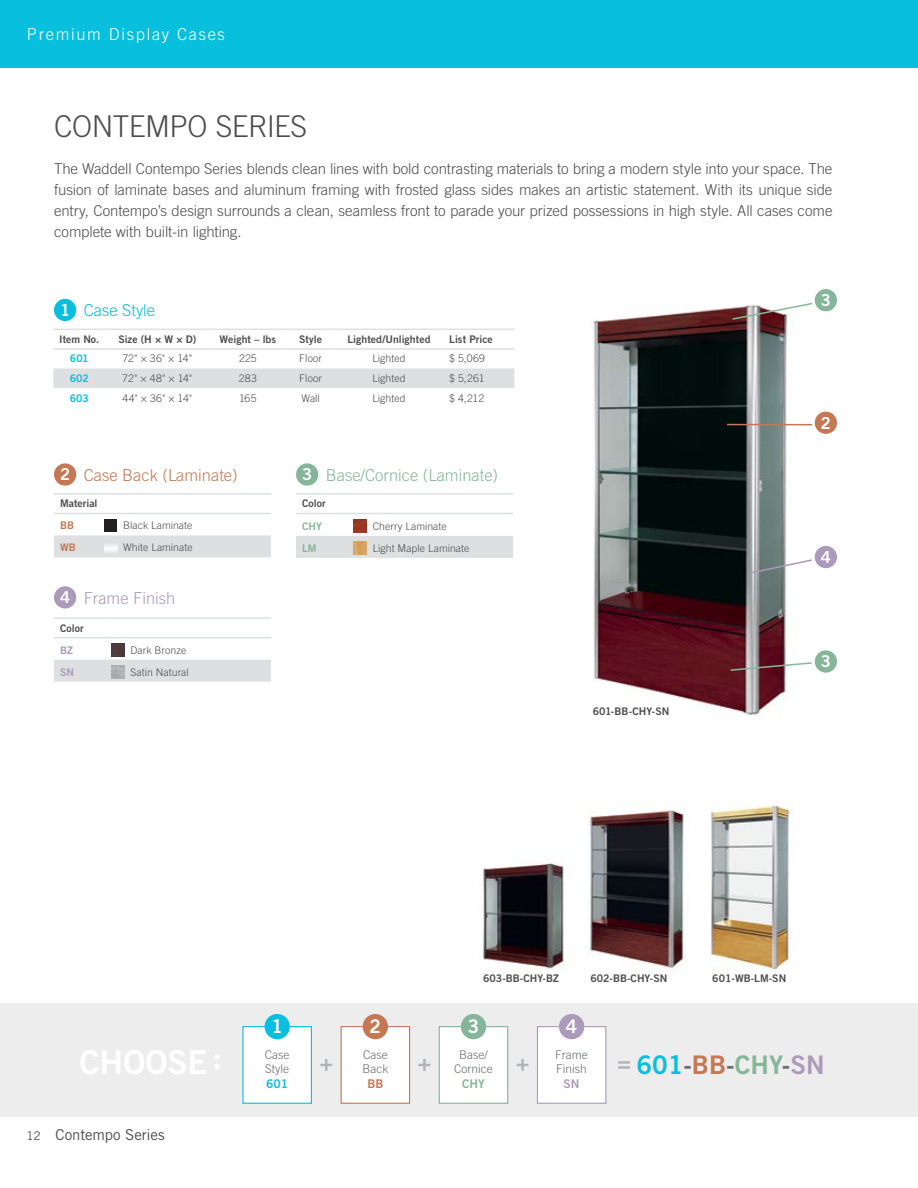
<style>
.page{position:relative;width:918px;height:1188px;background:#fff}
.page>*{position:absolute;margin:0;border:0;box-sizing:border-box;transform-origin:0 0}
.t1{font:300 30px "Trade Gothic LT Std";letter-spacing:-.02em;color:#4d4d4f}
.t2{font:25.65px "Trade Gothic LT Std Bd 2";color:#08c0de}
.t3{font:18.75px "Trade Gothic LT Std Bd 2";color:#fff}
.t4{font:300 16.5px "Trade Gothic LT Std";color:#85b69a}
.t5{font:300 16.5px "Trade Gothic LT Std";letter-spacing:.1em;color:#fff}
.t6{font:300 16.5px "Trade Gothic LT Std";color:#c47854}
.t7{font:300 16.5px "Trade Gothic LT Std";color:#ab9ab9}
.t8{font:300 16.5px "Trade Gothic LT Std";color:#08c0de}
.t9{font:16.5px "Trade Gothic LT Std Bd 2";color:#fff}
.t10{font:300 15px/21px "Trade Gothic LT Std";letter-spacing:-.005em;color:#4d4d4f;text-align:justify}
.t11{font:15px "Trade Gothic LT Std";letter-spacing:-.005em;color:#4d4d4f}
.t12{font:300 12px/14.4px "Trade Gothic LT Std";color:#6d6e71}
.t13{font:12px "Trade Gothic LT Std Bd 2";color:#85b69a}
.t14{font:12px "Trade Gothic LT Std Bd 2";color:#08c0de}
.t15{font:12px "Trade Gothic LT Std Bd 2";color:#ab9ab9}
.t16{font:12px "Trade Gothic LT Std Bd 2";color:#c47854}
.t17{font:300 10.5px "Trade Gothic LT Std";letter-spacing:.005em;color:#4d4d4f}
.t18{font:10.5px "Trade Gothic LT Std Bd 2";color:#4d4d4f}
.t19{font:10.5px "Trade Gothic LT Std Bd 2";color:#08c0de}
.t20{font:10.5px "Trade Gothic LT Std Bd 2";color:#85b69a}
.t21{font:10.5px "Trade Gothic LT Std Bd 2";color:#c47854}
.t22{font:10.5px "Trade Gothic LT Std Bd 2";color:#ab9ab9}
.s1{font-size:12px}
.s2{color:#6d6e71}
.s3{color:#c47854}
.s4{color:#85b69a}
.s5{color:#ab9ab9}
</style>
<div class="page">
<img style="left:590px;top:307px;width:205px;height:408px">
<img style="left:710px;top:799px;width:83px;height:173px">
<img style="left:588px;top:810px;width:100px;height:159px">
<img style="left:482px;top:859px;width:82px;height:110px">
<div style="left:0;top:0;width:918px;height:68px;background:#08c0de"></div>
<div style="left:53px;top:368px;width:461px;height:20px;background:#dedfe0"></div>
<hr style="left:53px;top:329px;width:52px;height:1px;background:#dedfe0">
<hr style="left:105px;top:329px;width:104px;height:1px;background:#dedfe0">
<hr style="left:209px;top:329px;width:78px;height:1px;background:#dedfe0">
<hr style="left:287px;top:329px;width:48px;height:1px;background:#dedfe0">
<hr style="left:335px;top:329px;width:108px;height:1px;background:#dedfe0">
<hr style="left:443px;top:329px;width:71px;height:1px;background:#dedfe0">
<hr style="left:53px;top:348px;width:52px;height:2px;background:#dedfe0">
<hr style="left:105px;top:348px;width:104px;height:2px;background:#dedfe0">
<hr style="left:209px;top:348px;width:78px;height:2px;background:#dedfe0">
<hr style="left:287px;top:348px;width:48px;height:2px;background:#dedfe0">
<hr style="left:335px;top:348px;width:108px;height:2px;background:#dedfe0">
<hr style="left:443px;top:348px;width:71px;height:2px;background:#dedfe0">
<div style="left:54px;top:299px;width:22px;height:22px;background:#08c0de;border-radius:50%"></div>
<div style="left:0;top:1004px;width:918px;height:113px;background:#ededee"></div>
<div style="left:537px;top:1026px;width:69px;height:78px;background:#fff;border:1px solid #ab9ab9"></div>
<div style="left:559px;top:1014px;width:25px;height:25px;background:#ab9ab9;border-radius:50%"></div>
<div style="left:439px;top:1026px;width:69px;height:78px;background:#fff;border:1px solid #85b69a"></div>
<div style="left:461px;top:1014px;width:25px;height:25px;background:#85b69a;border-radius:50%"></div>
<div style="left:242px;top:1026px;width:70px;height:78px;background:#fff;border:1px solid #08c0de"></div>
<div style="left:265px;top:1014px;width:25px;height:25px;background:#08c0de;border-radius:50%"></div>
<div style="left:341px;top:1026px;width:69px;height:78px;background:#fff;border:1px solid #c47854"></div>
<div style="left:363px;top:1014px;width:25px;height:25px;background:#c47854;border-radius:50%"></div>
<svg style="left:320px;top:1059px;width:12px;height:12px"></svg>
<svg style="left:418px;top:1059px;width:12px;height:12px"></svg>
<svg style="left:517px;top:1059px;width:12px;height:12px"></svg>
<svg style="left:618px;top:1061px;width:12px;height:8px"></svg>
<hr style="left:296px;top:493px;width:52px;height:2px;background:#dedfe0">
<hr style="left:348px;top:493px;width:165px;height:2px;background:#dedfe0">
<hr style="left:296px;top:513px;width:52px;height:1px;background:#dedfe0">
<hr style="left:348px;top:513px;width:165px;height:1px;background:#dedfe0">
<svg style="left:296px;top:519px;width:217px;height:39px"></svg>
<hr style="left:54px;top:493px;width:44px;height:2px;background:#dedfe0">
<hr style="left:98px;top:493px;width:173px;height:2px;background:#dedfe0">
<hr style="left:54px;top:513px;width:44px;height:1px;background:#dedfe0">
<hr style="left:98px;top:513px;width:173px;height:1px;background:#dedfe0">
<div style="left:104px;top:519px;width:13px;height:13px;background:#231f20"></div>
<svg style="left:54px;top:535px;width:217px;height:22px;background:#dfe0e1"></svg>
<hr style="left:54px;top:617px;width:52px;height:2px;background:#dedfe0">
<hr style="left:106px;top:617px;width:165px;height:2px;background:#dedfe0">
<hr style="left:54px;top:637px;width:52px;height:1px;background:#dedfe0">
<hr style="left:106px;top:637px;width:165px;height:1px;background:#dedfe0">
<svg style="left:54px;top:644px;width:217px;height:38px"></svg>
<div style="left:54px;top:586px;width:22px;height:23px;background:#ab9ab9;border-radius:50%"></div>
<div style="left:54px;top:463px;width:22px;height:23px;background:#c47854;border-radius:50%"></div>
<div style="left:296px;top:463px;width:22px;height:23px;background:#85b69a;border-radius:50%"></div>
<div style="left:815px;top:546px;width:22px;height:22px;background:#ab9ab9;border-radius:50%"></div>
<div style="left:815px;top:412px;width:22px;height:22px;background:#c47854;border-radius:50%"></div>
<div style="left:815px;top:650px;width:22px;height:23px;background:#85b69a;border-radius:50%"></div>
<svg style="left:729px;top:661px;width:83px;height:11px"></svg>
<hr style="left:727px;top:424px;width:85px;height:1px;background:#c47857">
<svg style="left:750px;top:558px;width:62px;height:16px"></svg>
<div style="left:815px;top:289px;width:22px;height:22px;background:#85b69a;border-radius:50%"></div>
<svg style="left:731px;top:302px;width:82px;height:19px"></svg>
<p class="t5" style="left:27px;top:24px;width:199px">Premium Display Cases</p>
<h1 class="t1" style="left:54px;top:109px;width:255px">CONTEMPO SERIES</h1>
<p class="t10" style="left:54px;top:158px;width:780px">The Waddell Contempo Series blends clean lines with bold contrasting materials to bring a modern style into your space. The fusion of laminate bases and aluminum framing with frosted glass sides makes an artistic statement. With its unique side entry, Contempo’s design surrounds a clean, seamless front to parade your prized possessions in high style. All cases come complete with built-in lighting.</p>
<p class="t9" style="left:60px;top:300px;width:12px">1</p>
<p class="t8" style="left:84px;top:301px;width:73px">Case Style</p>
<p class="t18" style="left:59px;top:333px;width:42px">Item No.</p>
<p class="t18" style="left:118px;top:333px;width:79px">Size (H × W × D)</p>
<p class="t18" style="left:220px;top:333px;width:58px">Weight – lbs</p>
<p class="t18" style="left:299px;top:333px;width:24px">Style</p>
<p class="t18" style="left:347px;top:333px;width:85px">Lighted/Unlighted</p>
<p class="t18" style="left:449px;top:333px;width:45px">List Price</p>
<p class="t19" style="left:70px;top:352px;width:20px">601</p>
<p class="t17" style="left:122px;top:353px;width:71px">72" × 36" × 14"</p>
<p class="t17" style="left:239px;top:353px;width:19px">225</p>
<p class="t17" style="left:299px;top:353px;width:24px">Floor</p>
<p class="t17" style="left:372px;top:353px;width:35px">Lighted</p>
<p class="t17" style="left:449px;top:353px;width:37px">$ 5,069</p>
<p class="t19" style="left:70px;top:372px;width:21px">602</p>
<p class="t17" style="left:122px;top:372px;width:72px">72" × 48" × 14"</p>
<p class="t17" style="left:239px;top:372px;width:20px">283</p>
<p class="t17" style="left:299px;top:372px;width:24px">Floor</p>
<p class="t17" style="left:372px;top:372px;width:35px">Lighted</p>
<p class="t17" style="left:449px;top:372px;width:37px">$ 5,261</p>
<p class="t19" style="left:70px;top:391px;width:21px">603</p>
<p class="t17" style="left:122px;top:392px;width:71px">44" × 36" × 14"</p>
<p class="t17" style="left:239px;top:392px;width:19px">165</p>
<p class="t17" style="left:301px;top:392px;width:20px">Wall</p>
<p class="t17" style="left:372px;top:392px;width:35px">Lighted</p>
<p class="t17" style="left:449px;top:392px;width:37px">$ 4,212</p>
<p class="t9" style="left:60px;top:464px;width:12px">2</p>
<p class="t9" style="left:302px;top:464px;width:12px">3</p>
<p class="t6" style="left:84px;top:465px;width:155px">Case Back (Laminate)</p>
<p class="t4" style="left:326px;top:465px;width:174px">Base/Cornice (Laminate)</p>
<p class="t18" style="left:60px;top:497px;width:39px">Material</p>
<p class="t21" style="left:60px;top:519px;width:16px">BB</p>
<p class="t17" style="left:123px;top:519px;width:71px">Black Laminate</p>
<p class="t21" style="left:60px;top:541px;width:17px">WB</p>
<p class="t17" style="left:123px;top:541px;width:71px">White Laminate</p>
<p class="t18" style="left:302px;top:497px;width:25px">Color</p>
<p class="t20" style="left:302px;top:520px;width:21px">CHY</p>
<p class="t17" style="left:373px;top:520px;width:76px">Cherry Laminate</p>
<p class="t20" style="left:302px;top:542px;width:16px">LM</p>
<p class="t17" style="left:373px;top:542px;width:98px">Light Maple Laminate</p>
<p class="t9" style="left:60px;top:587px;width:12px">4</p>
<p class="t7" style="left:84px;top:588px;width:93px">Frame Finish</p>
<p class="t18" style="left:60px;top:621px;width:25px">Color</p>
<p class="t22" style="left:60px;top:643px;width:14px">BZ</p>
<p class="t17" style="left:130px;top:644px;width:57px">Dark Bronze</p>
<p class="t22" style="left:60px;top:665px;width:15px">SN</p>
<p class="t17" style="left:130px;top:666px;width:60px">Satin Natural</p>
<p class="t18" style="left:593px;top:705px;width:78px">601-BB-CHY-SN</p>
<p class="t9" style="left:821px;top:290px;width:12px">3</p>
<p class="t9" style="left:821px;top:413px;width:12px">2</p>
<p class="t9" style="left:821px;top:547px;width:12px">4</p>
<p class="t9" style="left:821px;top:651px;width:12px">3</p>
<p class="t18" style="left:483px;top:971px;width:77px">603-BB-CHY-BZ</p>
<p class="t18" style="left:590px;top:971px;width:78px">602-BB-CHY-SN</p>
<p class="t18" style="left:712px;top:971px;width:76px">601-WB-LM-SN</p>
<p class="t11" style="left:26px;top:1126px;width:140px"><span class="s1">12</span> Contempo Series</p>
<p class="t3" style="left:271px;top:1015px;width:13px">1</p>
<p class="t3" style="left:468px;top:1015px;width:13px">3</p>
<p class="t12" style="left:265px;top:1047px;width:26px">Case<br>Style</p>
<p class="t14" style="left:266px;top:1076px;width:23px">601</p>
<p class="t3" style="left:370px;top:1015px;width:13px">2</p>
<p class="t12" style="left:362px;top:1047px;width:28px">Case<br>Back</p>
<p class="t16" style="left:367px;top:1076px;width:18px">BB</p>
<p class="t12" style="left:454px;top:1047px;width:40px;text-align:center">Base/<br>Cornice</p>
<p class="t13" style="left:462px;top:1076px;width:24px">CHY</p>
<p class="t3" style="left:566px;top:1015px;width:13px">4</p>
<p class="t12" style="left:555px;top:1047px;width:34px">Frame<br>Finish</p>
<p class="t15" style="left:564px;top:1076px;width:17px">SN</p>
<h2 class="t2" style="left:636px;top:1049px;width:190px">601<span class="s2">-</span><span class="s3">BB</span><span class="s2">-</span><span class="s4">CHY</span><span class="s2">-</span><span class="s5">SN</span></h2>
</div>
